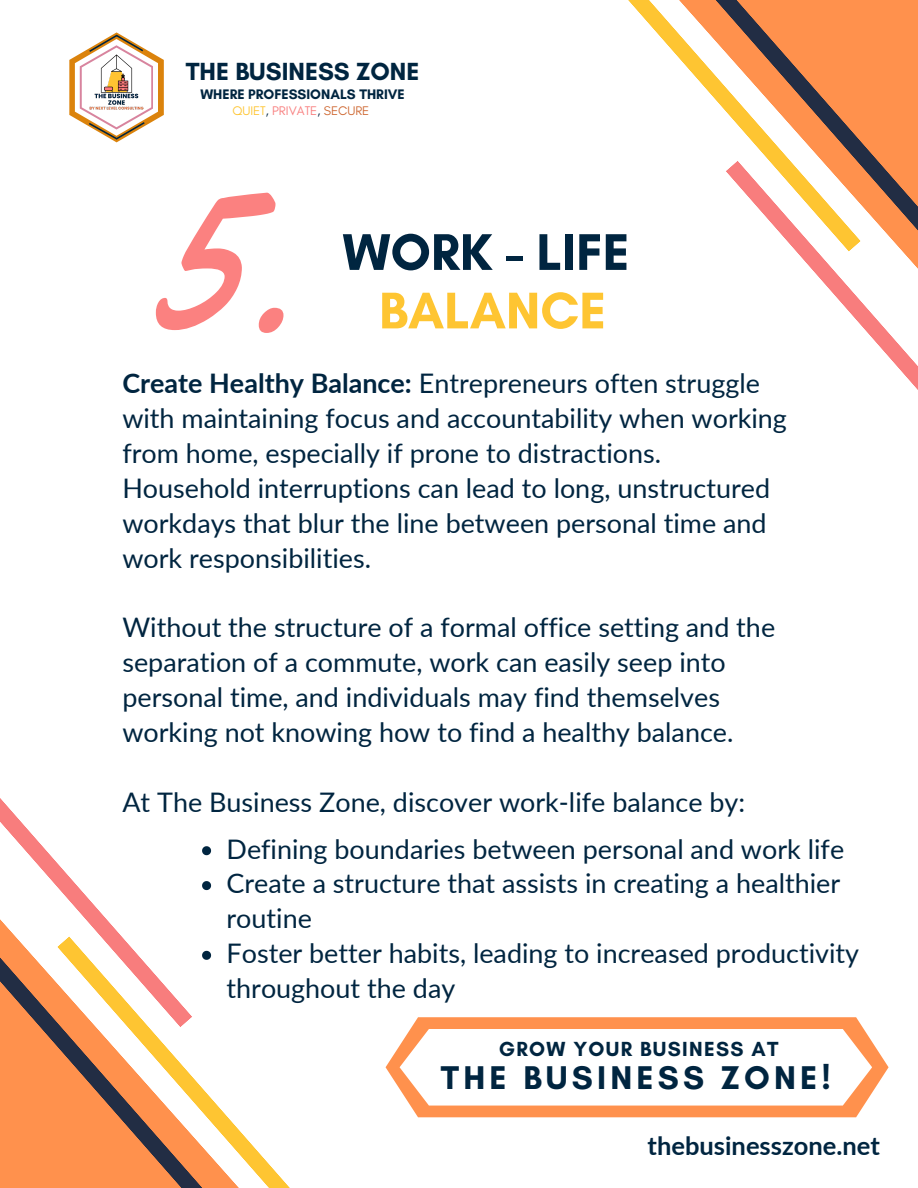
<style>
.page{position:relative;width:918px;height:1188px;background:#fff}
.page>*{position:absolute;margin:0;border:0;box-sizing:border-box;transform-origin:0 0}
.t1{font:225px "Yellowtail";color:#fb8180}
.t2{font:700 52.5px/58.5px "Glacial Indifference";color:#002540;text-align:center}
.t3{font:700 33.45px "Glacial Indifference";letter-spacing:.125em;color:#002540}
.t4{font:27px/34.8px "Lato";color:#002540}
.t5{font:700 25.5px "Lato";color:#002540}
.t6{font:700 25.2px "Glacial Indifference";color:#002540}
.t7{font:700 20.85px "Glacial Indifference";letter-spacing:.065em;color:#002540}
.t8{font:700 14.1px "Glacial Indifference";color:#002540}
.t9{font:12.75px "Glacial Indifference";color:#f87d7d}
.s1{color:#fec532}
.s2{color:#002540}
.s3{color:#ce6832}
.s4{font-weight:700}
</style>
<div class="page">
<svg style="left:628px;top:0;width:41px;height:47px"></svg>
<svg style="left:808px;top:265px;width:110px;height:125px"></svg>
<svg style="left:669px;top:0;width:249px;height:265px"></svg>
<svg style="left:249px;top:1141px;width:41px;height:47px"></svg>
<svg style="left:0;top:798px;width:110px;height:125px"></svg>
<svg style="left:0;top:923px;width:249px;height:265px"></svg>
<svg style="left:69px;top:32px;width:95px;height:110px"></svg>
<img style="left:84px;top:50px;width:64px;height:65px">
<svg style="left:386px;top:1017px;width:503px;height:100px;fill:#ff914d"></svg>
<svg style="left:400px;top:1029px;width:472px;height:77px"></svg>
<svg style="left:202px;top:846px;width:9px;height:9px"></svg>
<svg style="left:202px;top:881px;width:9px;height:9px"></svg>
<svg style="left:202px;top:951px;width:9px;height:9px"></svg>
<h6 class="t6" style="left:186px;top:56px;width:235px">THE BUSINESS ZONE</h6>
<p class="t8" style="left:200px;top:86px;width:206px">WHERE PROFESSIONALS THRIVE</p>
<p class="t9" style="left:232px;top:103px;width:138px"><span class="s1">QUIET</span><span class="s2">,</span> PRIVATE<span class="s2">,</span> <span class="s3">SECURE</span></p>
<h6 class="t1" style="left:155px;top:108px;width:141px">5.</h6>
<h6 class="t2" style="left:343px;top:222px;width:289px">WORK - LIFE<br><span class="s1">BALANCE</span></h6>
<h4 class="t4" style="left:122px;top:365px;width:666px"><span class="s4">Create Healthy Balance:</span> Entrepreneurs often struggle with maintaining focus and accountability when working from home, especially if prone to distractions.<br>Household interruptions can lead to long, unstructured workdays that blur the line between personal time and work responsibilities.</h4>
<h1 class="t4" style="left:122px;top:610px;width:654px">Without the structure of a formal office setting and the separation of a commute, work can easily seep into personal time, and individuals may find themselves working not knowing how to find a healthy balance.</h1>
<h2 class="t4" style="left:122px;top:784px;width:624px">At The Business Zone, discover work-life balance by:</h2>
<p class="t4" style="left:227px;top:831px;width:619px">Defining boundaries between personal and work life</p>
<p class="t4" style="left:227px;top:866px;width:615px">Create a structure that assists in creating a healthier routine</p>
<h5 class="t4" style="left:227px;top:935px;width:634px">Foster better habits, leading to increased productivity throughout the day</h5>
<p class="t7" style="left:499px;top:1037px;width:281px">GROW YOUR BUSINESS AT</p>
<p class="t3" style="left:441px;top:1058px;width:391px">THE BUSINESS ZONE!</p>
<p class="t5" style="left:648px;top:1129px;width:234px">thebusinesszone.net</p>
</div>
